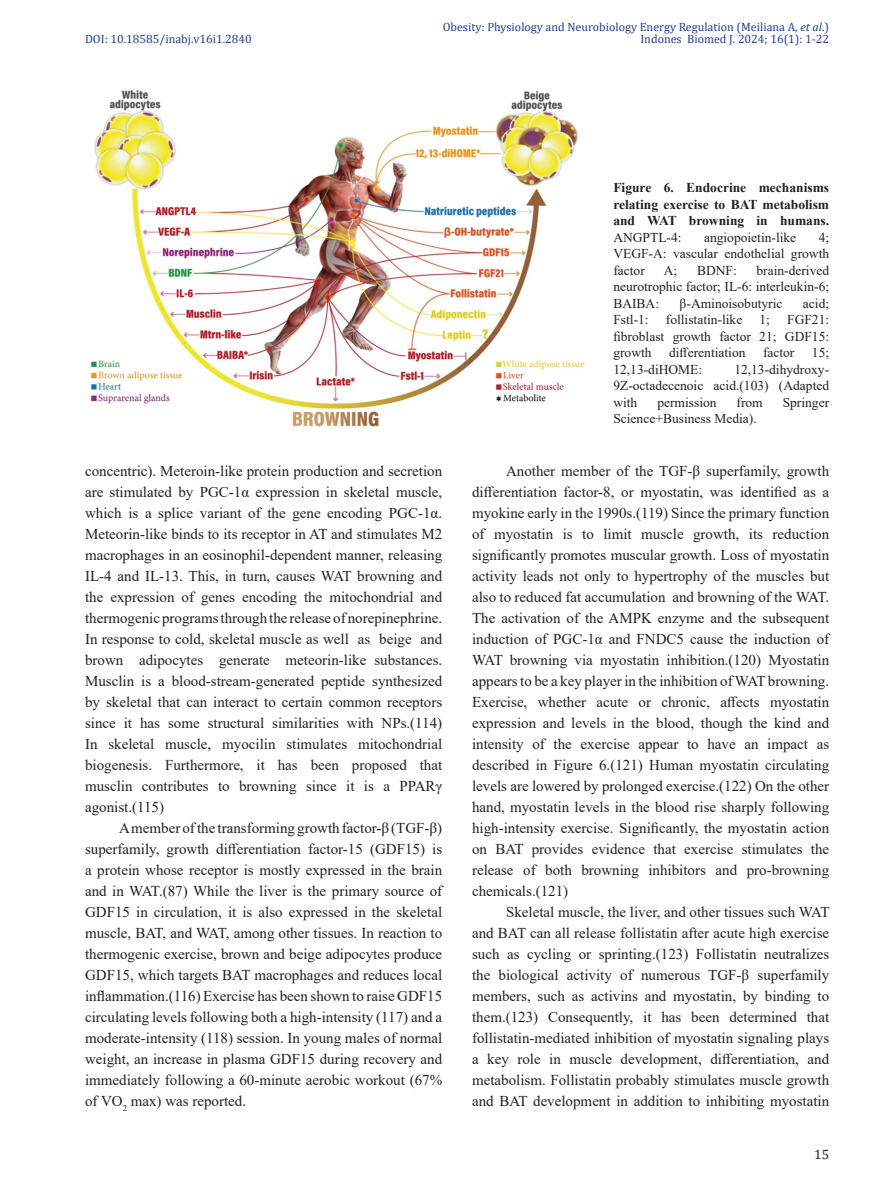
<style>
.page{position:relative;width:893px;height:1191px;background:#fff}
.page>*{position:absolute;margin:0;border:0;box-sizing:border-box;transform-origin:0 0}
.Body_Text{font:15px/21px "Times New Roman";color:#231f20;text-align:justify}
.Figure_Legend{font:13.5px/16.5px "Times New Roman";color:#231f20;text-align:justify}
.Figure_Legend-2{font:700 13.5px/16.5px "Times New Roman";color:#231f20;text-align:justify}
.t1{font:13.5px "Cambria";color:#231f20}
.t2{font:12px "Cambria";color:#253f8e}
.s1{font-style:italic}
.s2{font-weight:400}
</style>
<div class="page">
<img style="left:90px;top:90px;width:495px;height:337px">
<div style="left:87px;top:410px;width:88px;height:26px;background:#fff"></div>
<div style="left:493px;top:412px;width:96px;height:24px;background:#fff"></div>
<p class="t2" style="left:443px;top:20px;width:388px">Obesity: Physiology and Neurobiology Energy Regulation (Meiliana A, <span class="s1">et al</span>.)</p>
<p class="t2" style="left:85px;top:31px;width:168px">DOI: 10.18585/inabj.v16i1.2840</p>
<p class="t2" style="left:640px;top:32px;width:190px">Indones Biomed J. 2024; 16(1): 1-22</p>
<p class="Figure_Legend-2" style="left:613px;top:179px;width:217px">Figure 6. Endocrine mechanisms relating exercise to BAT metabolism and WAT browning in humans.<br><span class="s2">ANGPTL-4:</span></p>
<p class="Figure_Legend" style="left:704px;top:229px;width:94px">angiopoietin-like</p>
<p class="Figure_Legend" style="left:613px;top:229px;width:217px;text-indent:205px">4; VEGF-A: vascular endothelial growth factor</p>
<p class="Figure_Legend" style="left:613px;top:262px;width:217px;text-indent:143px">brain-derived neurotrophic factor; IL-6: interleukin-6; BAIBA:</p>
<p class="Figure_Legend" style="left:664px;top:262px;width:15px">A;</p>
<p class="Figure_Legend" style="left:697px;top:262px;width:41px">BDNF:</p>
<p class="Figure_Legend" style="left:680px;top:295px;width:104px">β-Aminoisobutyric</p>
<p class="Figure_Legend" style="left:803px;top:295px;width:28px">acid;</p>
<p class="Body_Text" style="left:85px;top:460px;width:359px">concentric). Meteroin-like protein production and secretion are stimulated by PGC-1α expression in skeletal muscle, which is a splice variant of the gene encoding PGC-1α.<br>Meteorin-like binds to its receptor in AT and stimulates M2 macrophages in an eosinophil-dependent manner, releasing IL-4 and IL-13. This, in turn, causes WAT browning and the expression of genes encoding the mitochondrial and thermogenic programs through the release of norepinephrine.<br>In response to cold, skeletal muscle as well as beige and brown adipocytes generate meteorin-like substances.<br>Musclin is a blood-stream-generated peptide synthesized by skeletal that can interact to certain common receptors since it has some structural similarities with NPs.(114)<br>In skeletal muscle, myocilin stimulates mitochondrial biogenesis. Furthermore, it has been proposed that musclin contributes to browning since it is a PPARγ agonist.(115)</p>
<p class="Body_Text" style="left:85px;top:817px;width:359px;text-indent:34px">A member of the transforming growth factor-β (TGF-β) superfamily, growth differentiation factor-15 (GDF15) is a protein whose receptor is mostly expressed in the brain and in WAT.(87) While the liver is the primary source of GDF15 in circulation, it is also expressed in the skeletal muscle, BAT, and WAT, among other tissues. In reaction to thermogenic exercise, brown and beige adipocytes produce GDF15, which targets BAT macrophages and reduces local inflammation.(116) Exercise has been shown to raise GDF15 circulating levels following both a high-intensity (117) and a moderate-intensity (118) session. In young males of normal weight, an increase in plasma GDF15 during recovery and immediately following a 60-minute aerobic workout (67% of VO<sub>2</sub> max) was reported.</p>
<p class="Figure_Legend" style="left:613px;top:311px;width:37px">Fstl-1:</p>
<p class="Figure_Legend" style="left:666px;top:311px;width:78px">follistatin-like</p>
<p class="Figure_Legend" style="left:759px;top:311px;width:12px">1;</p>
<p class="Figure_Legend" style="left:613px;top:311px;width:217px;text-indent:174px">FGF21: fibroblast growth factor 21; GDF15: growth</p>
<p class="Figure_Legend" style="left:669px;top:344px;width:78px">differentiation</p>
<p class="Figure_Legend" style="left:763px;top:344px;width:33px">factor</p>
<p class="Figure_Legend" style="left:812px;top:344px;width:19px">15;</p>
<p class="Figure_Legend" style="left:613px;top:361px;width:90px">12,13-diHOME:</p>
<p class="Figure_Legend" style="left:613px;top:361px;width:217px;text-indent:121px">12,13-dihydroxy-9Z-octadecenoic acid.(103) (Adapted with</p>
<p class="Figure_Legend" style="left:657px;top:394px;width:61px">permission</p>
<p class="Figure_Legend" style="left:736px;top:394px;width:28px">from</p>
<p class="Figure_Legend" style="left:783px;top:394px;width:48px">Springer</p>
<p class="Figure_Legend" style="left:613px;top:410px;width:145px">Science+Business Media).</p>
<p class="Body_Text" style="left:472px;top:460px;width:359px;text-indent:34px">Another member of the TGF-β superfamily, growth differentiation factor-8, or myostatin, was identified as a myokine early in the 1990s.(119) Since the primary function of myostatin is to limit muscle growth, its reduction significantly promotes muscular growth. Loss of myostatin activity leads not only to hypertrophy of the muscles but also to reduced fat accumulation and browning of the WAT.<br>The activation of the AMPK enzyme and the subsequent induction of PGC-1α and FNDC5 cause the induction of WAT browning via myostatin inhibition.(120) Myostatin appears to be a key player in the inhibition of WAT browning.</p>
<p class="Body_Text" style="left:472px;top:691px;width:359px">Exercise, whether acute or chronic, affects myostatin expression and levels in the blood, though the kind and intensity of the exercise appear to have an impact as described in Figure 6.(121) Human myostatin circulating levels are lowered by prolonged exercise.(122) On the other hand, myostatin levels in the blood rise sharply following high-intensity exercise. Significantly, the myostatin action on BAT provides evidence that exercise stimulates the release of both browning inhibitors and pro-browning chemicals.(121)</p>
<p class="Body_Text" style="left:472px;top:901px;width:359px;text-indent:34px">Skeletal muscle, the liver, and other tissues such WAT and BAT can all release follistatin after acute high exercise such as cycling or sprinting.(123) Follistatin neutralizes the biological activity of numerous TGF-β superfamily members, such as activins and myostatin, by binding to them.(123) Consequently, it has been determined that follistatin-mediated inhibition of myostatin signaling plays a key role in muscle development, differentiation, and metabolism. Follistatin probably stimulates muscle growth and BAT development in addition to inhibiting myostatin</p>
<p class="t1" style="left:814px;top:1146px;width:16px">15</p>
</div>
